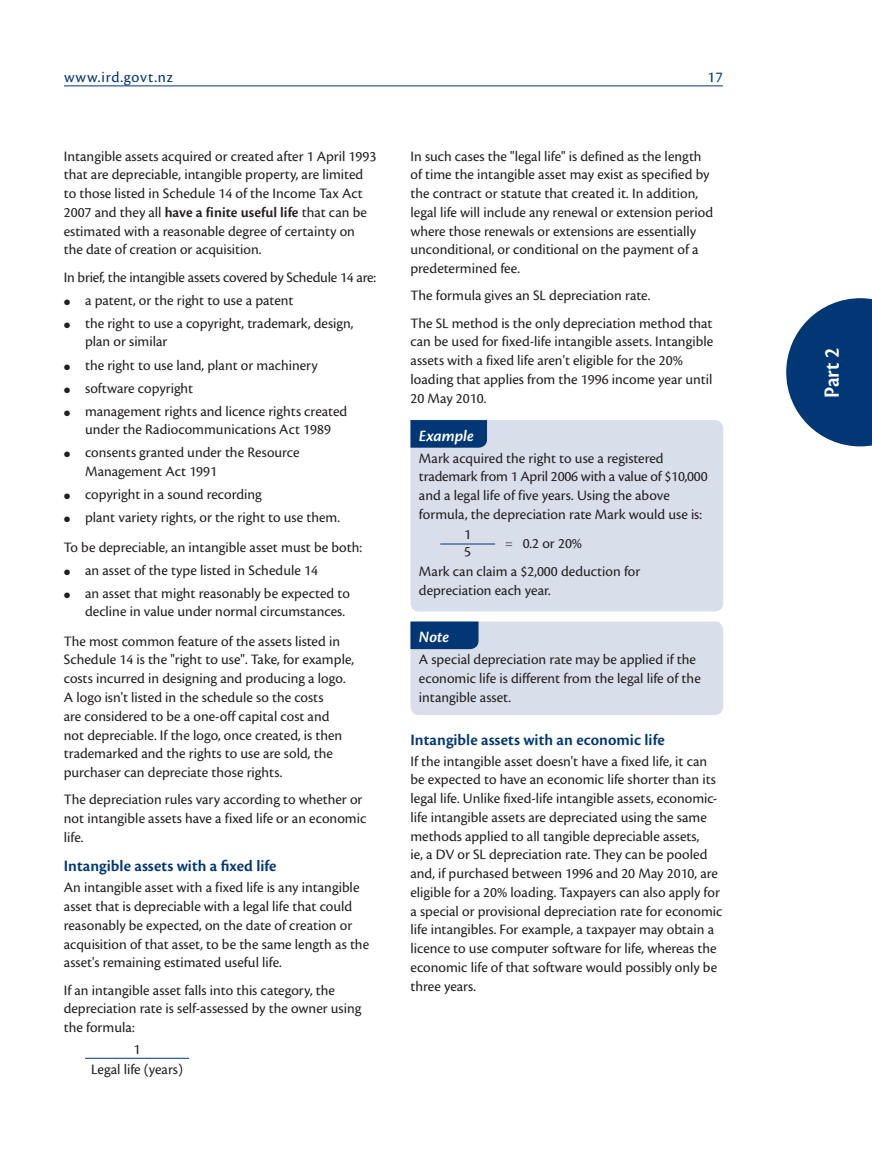
<style>
.page{position:relative;width:872px;height:1170px;background:#fff}
.page>*{position:absolute;margin:0;border:0;box-sizing:border-box;transform-origin:0 0}
.t1{font:600 22.5px "Cronos Pro";color:#fff;scale:.95 1}
.t2{font:600 16.5px "Cronos Pro";color:#013775}
.t3{font:italic 600 16.5px "Cronos Pro";color:#fff}
.t4{font:15.75px "Cronos Pro";letter-spacing:.05em;color:#013775}
.t5{font:15px/18.8px "Cronos Pro";color:#231f20}
.s1{font-weight:600}
.s2{font-weight:300}
</style>
<div class="page">
<hr style="left:64px;top:86px;width:659px;height:1px;background:#013775">
<svg style="left:786px;top:298px;width:86px;height:148px"></svg>
<hr style="left:85px;top:1057px;width:104px;height:1px;background:#013775">
<div style="left:410px;top:420px;width:313px;height:191px;background:#d9deeb"></div>
<hr style="left:440px;top:543px;width:55px;height:1px;background:#013775">
<div style="left:410px;top:420px;width:77px;height:27px;background:#013775"></div>
<svg style="left:410px;top:621px;width:313px;height:94px;background:#cbd3e3"></svg>
<p class="t4" style="left:64px;top:68px;width:110px">www.ird.govt.nz</p>
<p class="t4" style="left:707px;top:68px;width:17px">17</p>
<p class="t5" style="left:64px;top:147px;width:314px">Intangible assets acquired or created after 1 April 1993 that are depreciable, intangible property, are limited to those listed in Schedule 14 of the Income Tax Act 2007 and they all <span class="s1">have a finite useful life</span> that can be estimated with a reasonable degree of certainty on the date of creation or acquisition.</p>
<p class="t5" style="left:85px;top:265px;width:292px;line-height:23px;text-indent:-21px">In brief, the intangible assets covered by Schedule 14 are: a patent, or the right to use a patent<br>the right to use a copyright, trademark, design,</p>
<p class="t5" style="left:85px;top:330px;width:264px;line-height:23px">plan or similar<br>the right to use land, plant or machinery software copyright<br>management rights and licence rights created</p>
<p class="t5" style="left:85px;top:418px;width:247px;line-height:23px">under the Radiocommunications Act 1989 consents granted under the Resource</p>
<p class="t5" style="left:85px;top:460px;width:256px;line-height:23px">Management Act 1991<br>copyright in a sound recording<br>plant variety rights, or the right to use them.</p>
<p class="t5" style="left:85px;top:535px;width:278px;line-height:23px;text-indent:-21px">To be depreciable, an intangible asset must be both: an asset of the type listed in Schedule 14<br>an asset that might reasonably be expected to</p>
<p class="t5" style="left:64px;top:597px;width:283px;line-height:29.4px;text-indent:21px">decline in value under normal circumstances.<br>The most common feature of the assets listed in</p>
<p class="t5" style="left:64px;top:650px;width:292px">Schedule 14 is the "right to use". Take, for example, costs incurred in designing and producing a logo.<br>A logo isn't listed in the schedule so the costs<br>are considered to be a one-off capital cost and<br>not depreciable. If the logo, once created, is then trademarked and the rights to use are sold, the purchaser can depreciate those rights.</p>
<p class="t5" style="left:64px;top:790px;width:304px">The depreciation rules vary according to whether or not intangible assets have a fixed life or an economic life.</p>
<p class="t2" style="left:64px;top:856px;width:214px">Intangible assets with a fixed life</p>
<p class="t5" style="left:64px;top:878px;width:307px">An intangible asset with a fixed life is any intangible asset that is depreciable with a legal life that could reasonably be expected, on the date of creation or acquisition of that asset, to be the same length as the asset's remaining estimated useful life.</p>
<p class="t5" style="left:64px;top:980px;width:299px">If an intangible asset falls into this category, the depreciation rate is self-assessed by the owner using the formula:</p>
<p class="t5" style="left:91px;top:1039px;width:93px;line-height:20.2px;text-align:center">1<br>Legal life (years)</p>
<p class="t5" style="left:410px;top:147px;width:304px">In such cases the "legal life" is defined as the length of time the intangible asset may exist as specified by the contract or statute that created it. In addition, legal life will include any renewal or extension period where those renewals or extensions are essentially unconditional, or conditional on the payment of a predetermined fee.</p>
<p class="t5" style="left:410px;top:282px;width:304px;line-height:27.3px">The formula gives an SL depreciation rate.<br>The SL method is the only depreciation method that</p>
<p class="t5" style="left:410px;top:332px;width:304px">can be used for fixed-life intangible assets. Intangible assets with a fixed life aren't eligible for the 20% loading that applies from the 1996 income year until 20 May 2010.</p>
<p class="t3" style="left:419px;top:426px;width:56px">Example</p>
<p class="t5" style="left:419px;top:448px;width:246px">Mark acquired the right to use a registered</p>
<p class="t5" style="left:419px;top:467px;width:290px">trademark from 1 April 2006 with a value of $10,000</p>
<p class="t5" style="left:419px;top:486px;width:252px">and a legal life of five years. Using the above</p>
<p class="t5" style="left:419px;top:505px;width:285px">formula, the depreciation rate Mark would use is:</p>
<p class="t5" style="left:464px;top:524px;width:8px">1</p>
<p class="t5" style="left:505px;top:533px;width:79px"><span class="s2">=</span> 0.2 or 20%</p>
<p class="t5" style="left:419px;top:541px;width:223px;line-height:19.4px;text-indent:45px">5<br>Mark can claim a $2,000 deduction for depreciation each year.</p>
<p class="t3" style="left:419px;top:627px;width:32px">Note</p>
<p class="t5" style="left:419px;top:650px;width:283px">A special depreciation rate may be applied if the economic life is different from the legal life of the intangible asset.</p>
<p class="t2" style="left:410px;top:730px;width:256px">Intangible assets with an economic life</p>
<p class="t5" style="left:410px;top:751px;width:313px">If the intangible asset doesn't have a fixed life, it can be expected to have an economic life shorter than its legal life. Unlike fixed-life intangible assets, economic&shy;life intangible assets are depreciated using the same methods applied to all tangible depreciable assets,<br>ie, a DV or SL depreciation rate. They can be pooled and, if purchased between 1996 and 20 May 2010, are eligible for a 20% loading. Taxpayers can also apply for a special or provisional depreciation rate for economic life intangibles. For example, a taxpayer may obtain a licence to use computer software for life, whereas the economic life of that software would possibly only be three years.</p>
<h1 class="t1" style="left:819px;top:398px;width:55px;rotate:-90deg">Part 2</h1>
</div>
